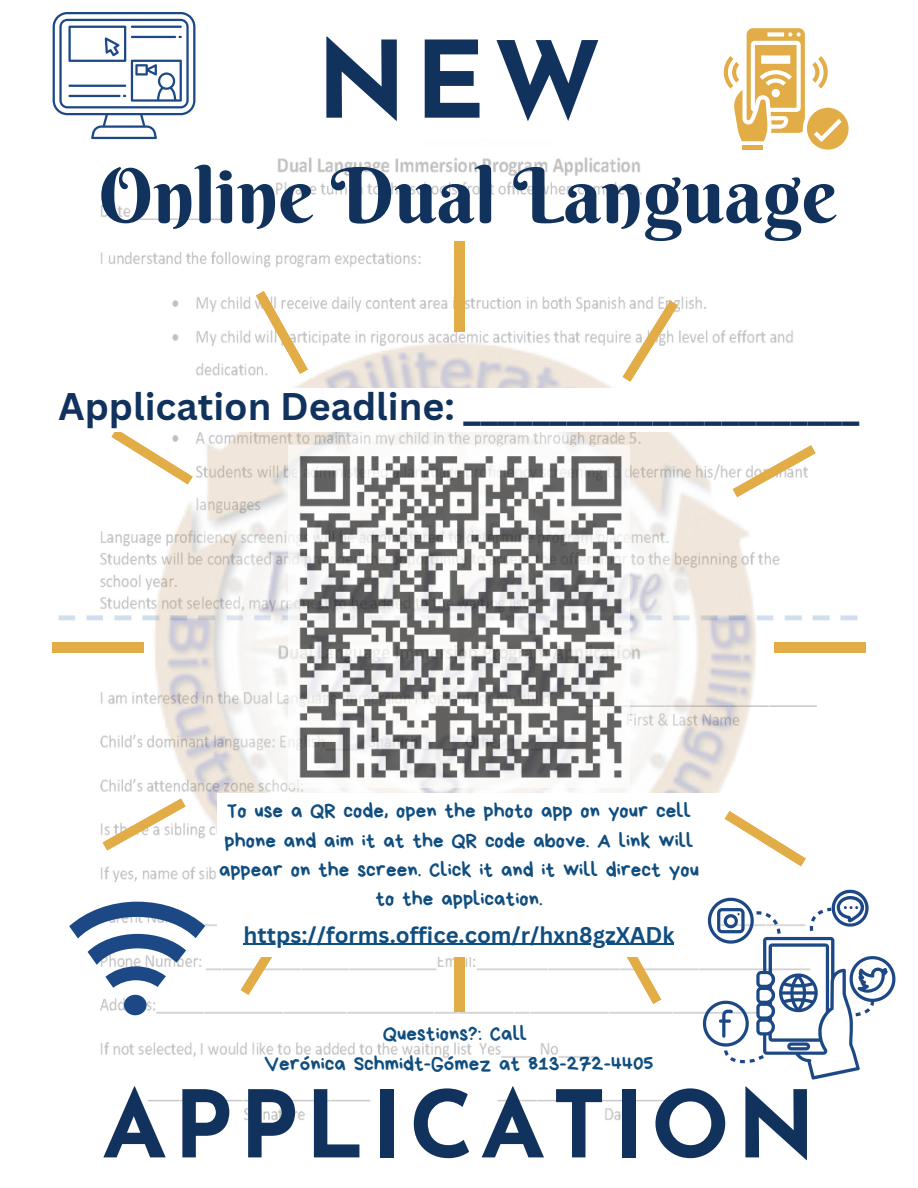
<style>
.page{position:relative;width:918px;height:1188px;background:#fff}
.page>*{position:absolute;margin:0;border:0;box-sizing:border-box;transform-origin:0 0}
.t1{font:700 106.2px "Josefin Sans";color:#10325d}
.t2{font:700 92.7px "Josefin Sans";letter-spacing:.075em;color:#10325d}
.t3{font:76.5px "Berkshire Swash";color:#10325d}
.t4{font:700 37.5px "Canva Sans";color:#10325d}
.t5{font:700 22.2px "Canva Sans";color:#104e80}
.t6{font:21px/29.2px "Bryndan Write";color:#104e80;text-align:center}
</style>
<div class="page">
<img style="left:92px;top:139px;width:724px;height:985px">
<img style="left:52px;top:333px;width:814px;height:642px">
<div style="left:455px;top:921px;width:9px;height:91px;background:#e2ac47"></div>
<div style="left:455px;top:241px;width:9px;height:90px;background:#e2ac47"></div>
<div style="left:53px;top:643px;width:90px;height:10px;background:#e2ac47"></div>
<div style="left:775px;top:643px;width:90px;height:10px;background:#e2ac47"></div>
<svg style="left:240px;top:957px;width:56px;height:38px"></svg>
<svg style="left:622px;top:300px;width:56px;height:82px"></svg>
<svg style="left:111px;top:431px;width:82px;height:54px"></svg>
<svg style="left:724px;top:811px;width:82px;height:56px"></svg>
<svg style="left:102px;top:798px;width:84px;height:53px"></svg>
<svg style="left:732px;top:445px;width:84px;height:52px"></svg>
<svg style="left:256px;top:291px;width:52px;height:83px"></svg>
<svg style="left:609px;top:957px;width:53px;height:47px"></svg>
<img style="left:288px;top:445px;width:341px;height:342px">
<svg style="left:53px;top:12px;width:142px;height:127px"></svg>
<div style="left:124px;top:995px;width:23px;height:20px;background:#1c4986;border-radius:50%"></div>
<svg style="left:69px;top:902px;width:136px;height:86px"></svg>
<svg style="left:722px;top:28px;width:127px;height:122px"></svg>
<div style="left:47px;top:388px;width:818px;height:43px;background:#fff"></div>
<div style="left:217px;top:793px;width:503px;height:164px;background:#fff"></div>
<svg style="left:703px;top:890px;width:192px;height:189px"></svg>
<hr style="left:243px;top:944px;width:431px;height:1px;background:#104e80">
<h1 class="t1" style="left:316px;top:38px;width:287px">NEW</h1>
<h3 class="t3" style="left:98px;top:148px;width:740px">Online Dual Language</h3>
<h3 class="t4" style="left:59px;top:380px;width:802px">Application Deadline: _______________________</h3>
<p class="t6" style="left:219px;top:796px;width:481px">To use a QR code, open the photo app on your cell phone and aim it at the QR code above. A link will appear on the screen. Click it and it will direct you to the application.</p>
<p class="t5" style="left:243px;top:919px;width:432px">https://forms.office.com/r/hxn8gzXADk</p>
<p class="t6" style="left:264px;top:1019px;width:391px">Questions?: Call<br>Verónica Schmidt-Gómez at 813-272-4405</p>
<h2 class="t2" style="left:102px;top:1088px;width:715px">APPLICATION</h2>
</div>
